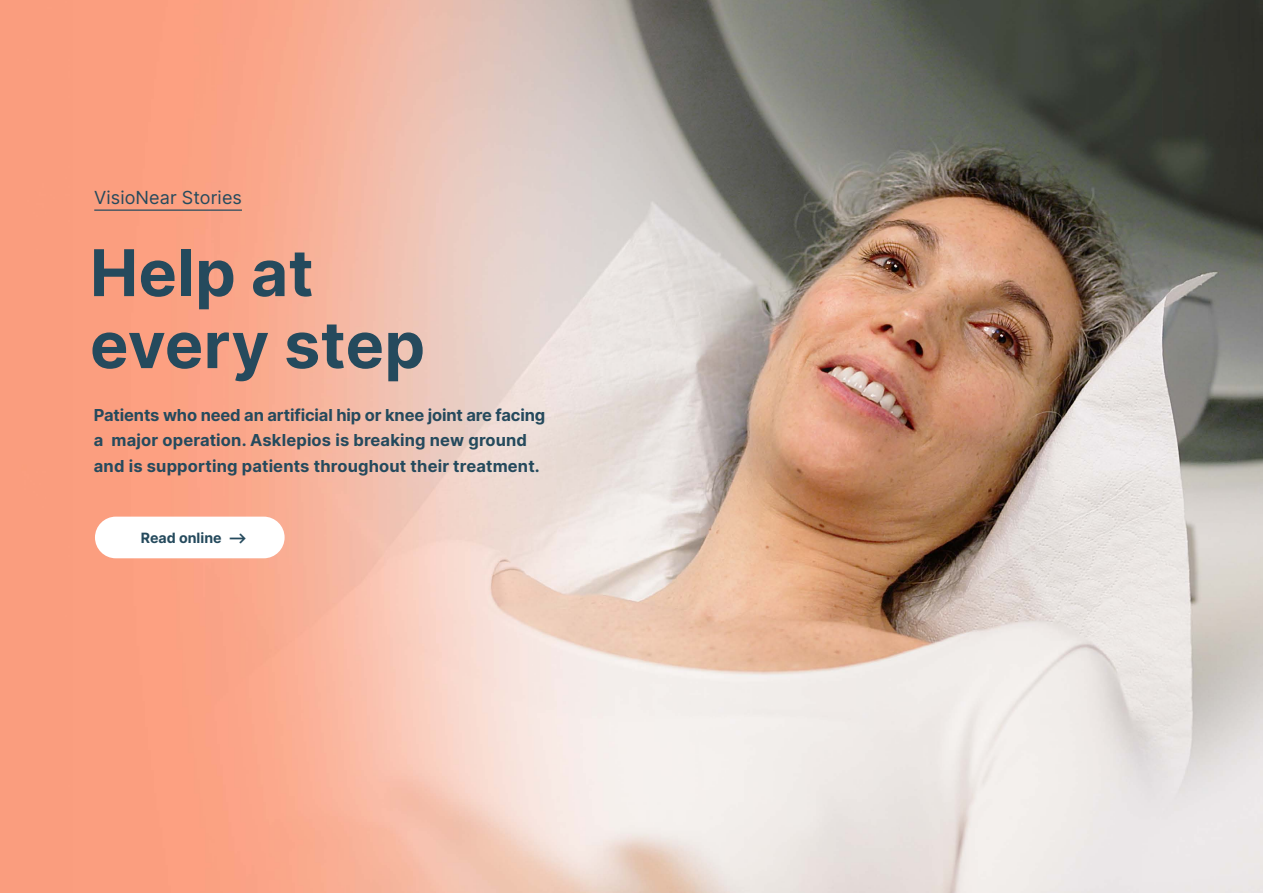
<style>
.page{position:relative;width:1263px;height:893px;background:#fff}
.page>*{position:absolute;margin:0;border:0;box-sizing:border-box;transform-origin:0 0}
.t1{font:700 64.5px/72px "Inter";letter-spacing:.005em;color:#254a5d}
.t2{font:18px "Inter";letter-spacing:.005em;color:#254a5d}
.t3{font:700 16.5px/25.5px "Inter";letter-spacing:.01em;color:#254a5d}
.t4{font:700 14.25px "Inter";color:#254a5d}
</style>
<div class="page">
<img style="left:0;top:0;width:1263px;height:893px">
<div style="left:95px;top:517px;width:190px;height:41px;background:#fff;border-radius:21px"></div>
<hr style="left:94px;top:210px;width:148px;height:1px;background:#254a5d">
<p class="t2" style="left:94px;top:184px;width:149px">VisioNear Stories</p>
<h1 class="t1" style="left:90px;top:235px;width:337px">Help at every step</h1>
<p class="t3" style="left:94px;top:402px;width:453px">Patients who need an artificial hip or knee joint are facing a major operation. Asklepios is breaking new ground and is supporting patients throughout their treatment.</p>
<p class="t4" style="left:141px;top:527px;width:108px">Read online ⟶</p>
</div>
